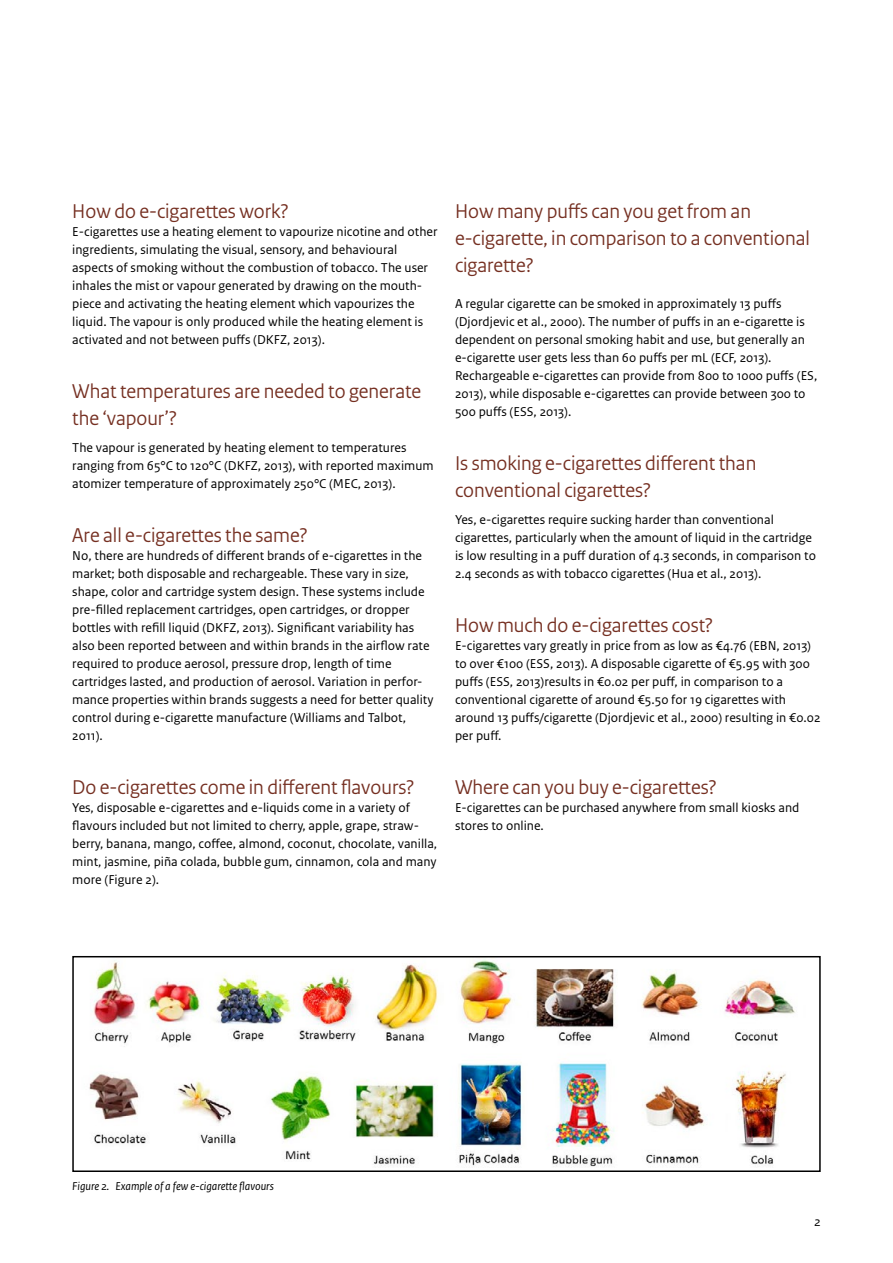
<style>
.page{position:relative;width:893px;height:1263px;background:#fff}
.page>*{position:absolute;margin:0;border:0;box-sizing:border-box;transform-origin:0 0}
._05_RIVM_Paragraafko{font:21px/27px "Rijksoverheid Sans Heading";color:#752f21}
._10_RIVM_Broodtekst{font:13.5px/18px "Rijksoverheid Sans Text";color:#000}
._05_RIVM_Paragraafko-2{font:13.5px/18px "Rijksoverheid Sans Text";color:#000}
.t1{font:italic 13.5px "Rijksoverheid Sans Text";color:#000}
.t2{font:italic 12px "Rijksoverheid Sans Text";color:#000}
</style>
<div class="page">
<img style="left:89px;top:960px;width:706px;height:207px">
<div style="left:72px;top:956px;width:749px;height:216px;border:2px solid #000"></div>
<p class="_05_RIVM_Paragraafko" style="left:72px;top:198px;width:218px">How do e-cigarettes work?</p>
<p class="_10_RIVM_Broodtekst" style="left:72px;top:223px;width:367px">E-cigarettes use a heating element to vapourize nicotine and other ingredients, simulating the visual, sensory, and behavioural aspects of smoking without the combustion of tobacco. The user inhales the mist or vapour generated by drawing on the mouth&shy;piece and activating the heating element which vapourizes the liquid. The vapour is only produced while the heating element is activated and not between puffs (DKFZ, 2013).</p>
<p class="_05_RIVM_Paragraafko" style="left:72px;top:378px;width:350px">What temperatures are needed to generate the ‘vapour’?</p>
<p class="_10_RIVM_Broodtekst" style="left:72px;top:439px;width:363px">The vapour is generated by heating element to temperatures ranging from 65°C to 120°C (DKFZ, 2013), with reported maximum atomizer temperature of approximately 250°C (MEC, 2013).</p>
<p class="_05_RIVM_Paragraafko" style="left:72px;top:522px;width:237px">Are all e-cigarettes the same?</p>
<p class="_10_RIVM_Broodtekst" style="left:72px;top:547px;width:363px">No, there are hundreds of different brands of e-cigarettes in the market; both disposable and rechargeable. These vary in size, shape, color and cartridge system design. These systems include pre-filled replacement cartridges, open cartridges, or dropper bottles with refill liquid (DKFZ, 2013). Significant variability has also been reported between and within brands in the airflow rate required to produce aerosol, pressure drop, length of time cartridges lasted, and production of aerosol. Variation in perfor&shy;mance properties within brands suggests a need for better quality control during e-cigarette manufacture (Williams and Talbot, 2011).</p>
<p class="_05_RIVM_Paragraafko" style="left:72px;top:774px;width:344px">Do e-cigarettes come in different flavours?</p>
<p class="_10_RIVM_Broodtekst" style="left:72px;top:799px;width:366px">Yes, disposable e-cigarettes and e-liquids come in a variety of flavours included but not limited to cherry, apple, grape, straw&shy;berry, banana, mango, coffee, almond, coconut, chocolate, vanilla, mint, jasmine, piña colada, bubble gum, cinnamon, cola and many more (Figure 2).</p>
<p class="_05_RIVM_Paragraafko" style="left:455px;top:198px;width:356px">How many puffs can you get from an e-cigarette, in comparison to a conventional cigarette?</p>
<p class="_05_RIVM_Paragraafko-2" style="left:455px;top:295px;width:364px">A regular cigarette can be smoked in approximately 13 puffs (Djordjevic et al., 2000). The number of puffs in an e-cigarette is dependent on personal smoking habit and use, but generally an e-cigarette user gets less than 60 puffs per mL (ECF, 2013).<br>Rechargeable e-cigarettes can provide from 800 to 1000 puffs (ES, 2013), while disposable e-cigarettes can provide between 300 to 500 puffs (ESS, 2013).</p>
<p class="_05_RIVM_Paragraafko" style="left:455px;top:450px;width:303px">Is smoking e-cigarettes different than conventional cigarettes?</p>
<p class="_10_RIVM_Broodtekst" style="left:455px;top:511px;width:362px">Yes, e-cigarettes require sucking harder than conventional cigarettes, particularly when the amount of liquid in the cartridge is low resulting in a puff duration of 4.3 seconds, in comparison to 2.4 seconds as with tobacco cigarettes (Hua et al., 2013).</p>
<p class="_05_RIVM_Paragraafko" style="left:455px;top:612px;width:260px">How much do e-cigarettes cost?</p>
<p class="_10_RIVM_Broodtekst" style="left:455px;top:637px;width:367px">E-cigarettes vary greatly in price from as low as €4.76 (EBN, 2013) to over €100 (ESS, 2013). A disposable cigarette of €5.95 with 300 puffs (ESS, 2013)results in €0.02 per puff, in comparison to a conventional cigarette of around €5.50 for 19 cigarettes with around 13 puffs/cigarette (Djordjevic et al., 2000) resulting in €0.02 per puff.</p>
<p class="_05_RIVM_Paragraafko" style="left:455px;top:774px;width:263px">Where can you buy e-cigarettes?</p>
<p class="_10_RIVM_Broodtekst" style="left:455px;top:799px;width:346px">E-cigarettes can be purchased anywhere from small kiosks and stores to online.</p>
<p class="t2" style="left:72px;top:1179px;width:203px">Figure 2. Example of a few e-cigarette flavours</p>
<p class="t1" style="left:815px;top:1214px;width:8px">2</p>
</div>
